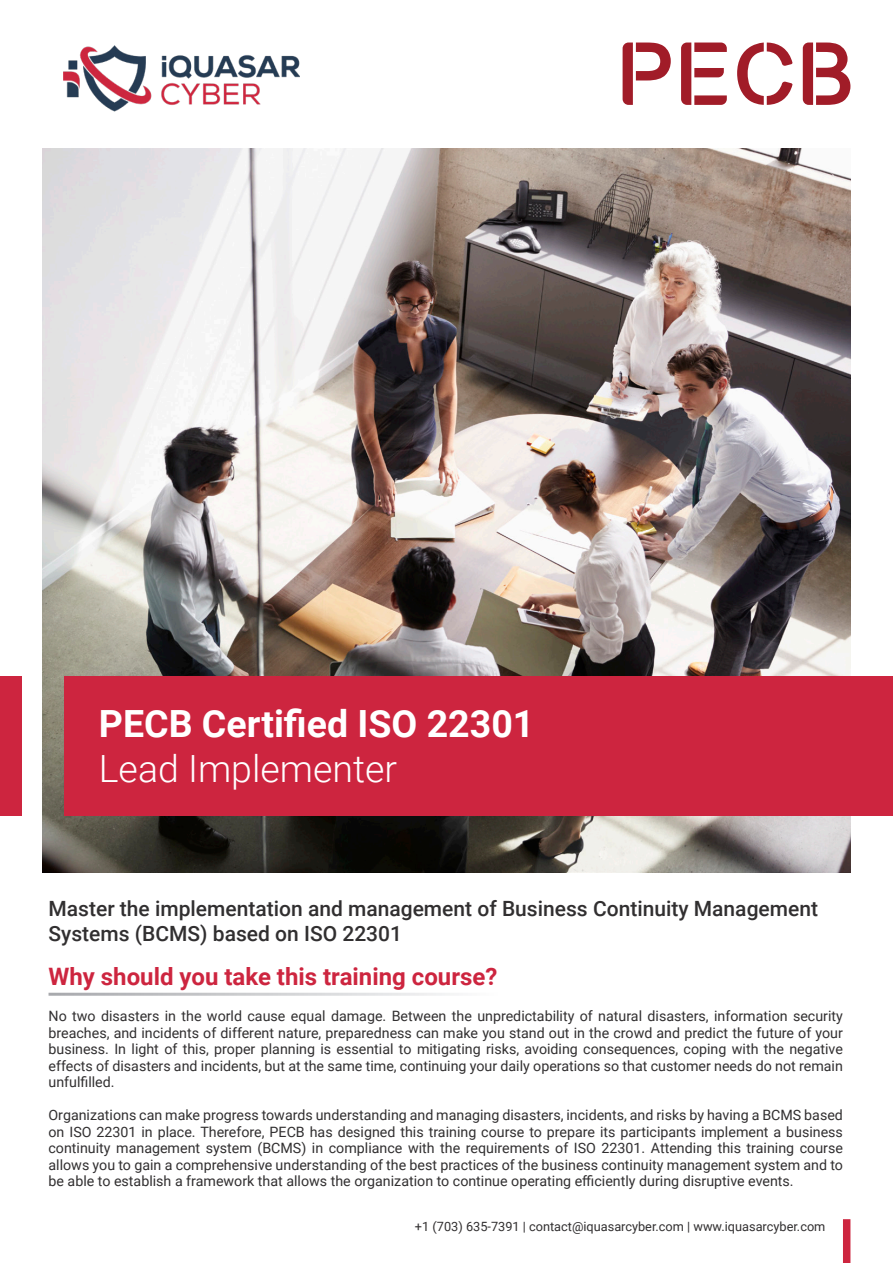
<style>
.page{position:relative;width:893px;height:1263px;background:#fff}
.page>*{position:absolute;margin:0;border:0;box-sizing:border-box;transform-origin:0 0}
.t1{font:700 37.5px "Roboto";color:#fff}
.t2{font:300 37.5px "Roboto";color:#fff}
.t3{font:700 24px "Roboto";color:#cd253f}
.t4{font:500 21px "Roboto";color:#312f30}
.t5{font:14.25px/16.5px "Roboto";color:#312f30;text-align:justify}
.Bullet_Points{font:12.75px "Roboto";color:#312f30}
</style>
<div class="page">
<img style="left:43px;top:149px;width:807px;height:724px">
<div style="left:65px;top:676px;width:828px;height:140px;background:#cd253f"></div>
<div style="left:0;top:676px;width:21px;height:140px;background:#cd253f"></div>
<div style="left:843px;top:1219px;width:7px;height:44px;background:#cd253f"></div>
<svg style="left:623px;top:43px;width:48px;height:62px"></svg>
<svg style="left:681px;top:43px;width:46px;height:62px"></svg>
<svg style="left:737px;top:43px;width:55px;height:62px"></svg>
<svg style="left:803px;top:43px;width:47px;height:62px"></svg>
<img style="left:64px;top:46px;width:235px;height:66px">
<p class="t1" style="left:99px;top:697px;width:437px">PECB Certified ISO 22301</p>
<p class="t2" style="left:99px;top:742px;width:300px">Lead Implementer</p>
<p class="t4" style="left:49px;top:894px;width:771px">Master the implementation and management of Business Continuity Management</p>
<p class="t4" style="left:49px;top:919px;width:355px">Systems (BCMS) based on ISO 22301</p>
<p class="t3" style="left:49px;top:960px;width:450px">Why should you take this training course?</p>
<p class="t5" style="left:49px;top:1007px;width:796px">No two disasters in the world cause equal damage. Between the unpredictability of natural disasters, information security breaches, and incidents of different nature, preparedness can make you stand out in the crowd and predict the future of your business. In light of this, proper planning is essential to mitigating risks, avoiding consequences, coping with the negative effects of disasters and incidents, but at the same time, continuing your daily operations so that customer needs do not remain unfulfilled.</p>
<p class="t5" style="left:49px;top:1106px;width:796px">Organizations can make progress towards understanding and managing disasters, incidents, and risks by having a BCMS based on ISO 22301 in place. Therefore, PECB has designed this training course to prepare its participants implement a business continuity management system (BCMS) in compliance with the requirements of ISO 22301. Attending this training course allows you to gain a comprehensive understanding of the best practices of the business continuity management system and to be able to establish a framework that allows the organization to continue operating efficiently during disruptive events.</p>
<p class="Bullet_Points" style="left:415px;top:1218px;width:412px">+1 (703) 635-7391 | contact@iquasarcyber.com | www.iquasarcyber.com</p>
</div>
